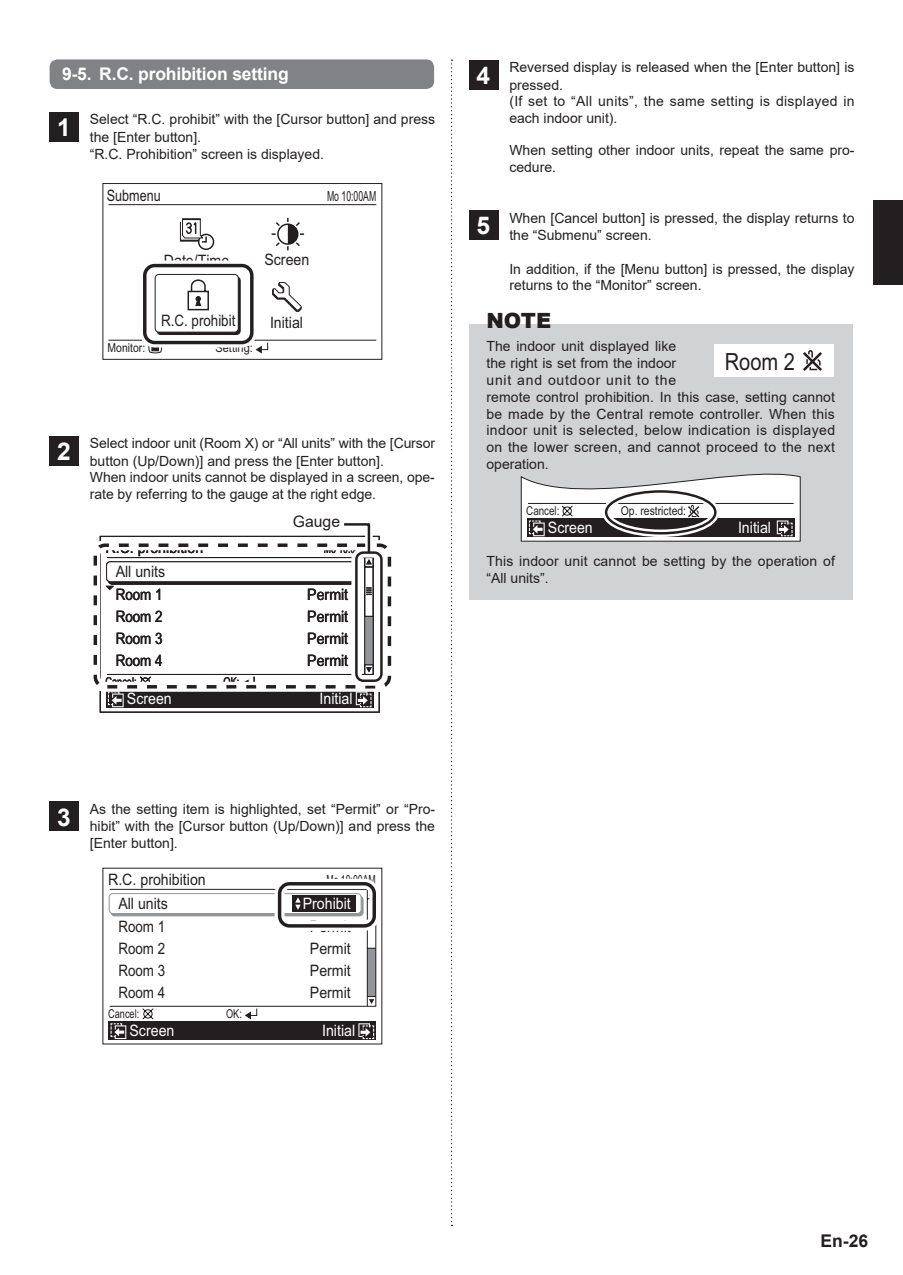
<style>
.page{position:relative;width:903px;height:1275px;background:#fff}
.page>*{position:absolute;margin:0;border:0;box-sizing:border-box;transform-origin:0 0}
.t1{font:700 24.5px "Arial";color:#fff}
.t2{font:23.62px "Arial";color:#231f20;scale:.85 1}
.t3{font:900 21px "Arial";color:#231f20}
.t4{font:700 17.5px "Arial";letter-spacing:-.01em;color:#fff}
.t5{font:700 17.5px "Arial";color:#231f20}
.t6{font:15.75px "Arial";color:#231f20;scale:.9 1}
.t7{font:15.75px "Arial";color:#231f20;scale:.85 1}
.t8{font:15.75px "Arial";color:#fff;scale:.9 1}
.t9{font:15.75px "Arial";color:#231f20;scale:.8 1}
.t10{font:15.75px "Arial";color:#231f20}
.t11{font:14px/17px "Arial";color:#231f20}
.t12{font:14px/16.8px "Arial";letter-spacing:.02em;color:#231f20}
.t13{font:14px "Arial";color:#231f20;scale:.62 1}
.t14{font:12.25px "Arial";color:#231f20;scale:.85 1}
.t15{font:12.25px "Arial";color:#231f20;scale:.75 1}
.t16{font:12.25px "Arial";color:#231f20;scale:.9 1}
.t17{font:12.25px "Arial";color:#231f20;scale:.8 1}
</style>
<div class="page">
<div style="left:873px;top:200px;width:30px;height:84px;background:#231f20"></div>
<div style="left:50px;top:59px;width:384px;height:30px;background:#808285;border-radius:8px"></div>
<div style="left:50px;top:112px;width:29px;height:30px;background:#231f20"></div>
<svg style="left:102px;top:183px;width:280px;height:177px"></svg>
<div style="left:155px;top:274px;width:83px;height:58px;background:#fff;border-radius:4px"></div>
<div style="left:155px;top:274px;width:84px;height:58px;border:1px solid #231f20;border-radius:4px"></div>
<svg style="left:270px;top:216px;width:36px;height:36px"></svg>
<div style="left:198px;top:234px;width:16px;height:16px;border:1px solid #231f20;border-radius:50%"></div>
<svg style="left:180px;top:218px;width:28px;height:25px"></svg>
<svg style="left:148px;top:279px;width:154px;height:75px"></svg>
<div style="left:140px;top:261px;width:117px;height:86px;border:10px solid #fff;border-radius:10px"></div>
<div style="left:143px;top:264px;width:111px;height:80px;border:3px solid #231f20;border-radius:10px"></div>
<div style="left:50px;top:436px;width:29px;height:30px;background:#231f20"></div>
<div style="left:106px;top:689px;width:268px;height:19px;background:#231f20"></div>
<div style="left:90px;top:540px;width:304px;height:152px;border:10px solid #fff;border-radius:10px"></div>
<div style="left:94px;top:543px;width:297px;height:145px;border:3px dashed #231f20;border-radius:10px"></div>
<div style="left:351px;top:548px;width:35px;height:138px;border:10px solid #fff;border-radius:7px"></div>
<svg style="left:106px;top:523px;width:270px;height:184px"></svg>
<div style="left:355px;top:551px;width:28px;height:131px;border:2px solid #231f20;border-radius:7px"></div>
<div style="left:50px;top:801px;width:29px;height:30px;background:#231f20"></div>
<div style="left:367px;top:948px;width:9px;height:48px;background:#939598"></div>
<div style="left:109px;top:889px;width:267px;height:118px;border:1px solid #231f20"></div>
<div style="left:108px;top:1021px;width:268px;height:19px;background:#231f20"></div>
<svg style="left:142px;top:1008px;width:12px;height:12px"></svg>
<svg style="left:245px;top:1008px;width:12px;height:11px"></svg>
<svg style="left:111px;top:1023px;width:15px;height:16px"></svg>
<svg style="left:358px;top:1023px;width:16px;height:16px"></svg>
<div style="left:111px;top:896px;width:252px;height:20px;border:1px solid #939598;border-radius:4px"></div>
<div style="left:109px;top:894px;width:252px;height:19px;background:#fff;border-radius:4px"></div>
<div style="left:109px;top:893px;width:252px;height:21px;border:1px solid #939598;border-radius:4px"></div>
<hr style="left:367px;top:890px;width:1px;height:116px;background:#231f20">
<svg style="left:367px;top:996px;width:9px;height:8px"></svg>
<div style="left:292px;top:895px;width:64px;height:17px;background:#231f20"></div>
<svg style="left:295px;top:897px;width:6px;height:13px"></svg>
<div style="left:275px;top:879px;width:104px;height:52px;border:10px solid #fff;border-radius:10px"></div>
<div style="left:278px;top:882px;width:98px;height:46px;border:3px solid #231f20;border-radius:10px"></div>
<div style="left:469px;top:60px;width:30px;height:30px;background:#231f20"></div>
<div style="left:469px;top:210px;width:30px;height:30px;background:#231f20"></div>
<div style="left:469px;top:324px;width:383px;height:276px;background:#d1d2d4"></div>
<svg style="left:521px;top:474px;width:279px;height:68px;background:#b9b7b8"></svg>
<div style="left:602px;top:488px;width:117px;height:49px;border:7px solid #fff;border-radius:50%"></div>
<div style="left:605px;top:490px;width:111px;height:44px;border:2px solid #231f20;border-radius:50%"></div>
<div style="left:714px;top:345px;width:120px;height:32px;background:#fff"></div>
<svg style="left:803px;top:350px;width:19px;height:21px"></svg>
<svg style="left:451px;top:60px;width:1px;height:1166px"></svg>
<p class="t4" style="left:62px;top:62px;width:228px">9-5. R.C. prohibition setting</p>
<h1 class="t1" style="left:57px;top:110px;width:15px">1</h1>
<p class="t11" style="left:90px;top:111px;width:347px">Select “R.C. prohibit” with the [Cursor button] and press the [Enter button].<br>“R.C. Prohibition” screen is displayed.</p>
<p class="t9" style="left:107px;top:185px;width:69px">Submenu</p>
<p class="t13" style="left:327px;top:187px;width:81px">Mo 10:00AM</p>
<p class="t6" style="left:164px;top:250px;width:74px">Date/Time</p>
<p class="t6" style="left:264px;top:249px;width:51px">Screen</p>
<p class="t7" style="left:161px;top:310px;width:89px">R.C. prohibit</p>
<p class="t14" style="left:108px;top:340px;width:46px">Monitor:</p>
<p class="t16" style="left:215px;top:340px;width:43px">Setting:</p>
<p class="t6" style="left:270px;top:312px;width:38px">Initial</p>
<h1 class="t1" style="left:57px;top:434px;width:15px">2</h1>
<p class="t11" style="left:90px;top:435px;width:347px">Select indoor unit (Room X) or “All units” with the [Cursor button (Up/Down)] and press the [Enter button].<br>When indoor units cannot be displayed in a screen, ope&shy;rate by referring to the gauge at the right edge.</p>
<p class="t6" style="left:106px;top:537px;width:110px">R.C. prohibition</p>
<p class="t13" style="left:324px;top:539px;width:81px">Mo 10:00AM</p>
<p class="t10" style="left:293px;top:511px;width:49px">Gauge</p>
<p class="t6" style="left:116px;top:561px;width:57px">All units</p>
<p class="t7" style="left:116px;top:584px;width:57px">Room 1</p>
<p class="t6" style="left:307px;top:584px;width:47px">Permit</p>
<p class="t7" style="left:116px;top:606px;width:57px">Room 2</p>
<p class="t6" style="left:307px;top:606px;width:47px">Permit</p>
<p class="t7" style="left:116px;top:628px;width:57px">Room 3</p>
<p class="t6" style="left:307px;top:628px;width:47px">Permit</p>
<p class="t7" style="left:116px;top:650px;width:57px">Room 4</p>
<p class="t6" style="left:307px;top:650px;width:47px">Permit</p>
<p class="t15" style="left:106px;top:674px;width:43px">Cancel:</p>
<p class="t15" style="left:223px;top:674px;width:23px">OK:</p>
<p class="t8" style="left:127px;top:688px;width:51px">Screen</p>
<p class="t8" style="left:319px;top:688px;width:38px">Initial</p>
<h1 class="t1" style="left:57px;top:800px;width:15px">3</h1>
<p class="t11" style="left:90px;top:800px;width:347px;text-align:justify">As the setting item is highlighted, set “Permit” or “Pro&shy;hibit” with the [Cursor button (Up/Down)] and press the [Enter button].</p>
<p class="t6" style="left:108px;top:869px;width:110px">R.C. prohibition</p>
<p class="t13" style="left:326px;top:871px;width:81px">Mo 10:00AM</p>
<p class="t6" style="left:118px;top:893px;width:57px">All units</p>
<p class="t8" style="left:303px;top:893px;width:55px">Prohibit</p>
<p class="t7" style="left:118px;top:916px;width:57px">Room 1</p>
<p class="t6" style="left:310px;top:916px;width:47px">Permit</p>
<p class="t7" style="left:118px;top:938px;width:57px">Room 2</p>
<p class="t6" style="left:310px;top:938px;width:47px">Permit</p>
<p class="t7" style="left:118px;top:960px;width:57px">Room 3</p>
<p class="t6" style="left:310px;top:960px;width:47px">Permit</p>
<p class="t7" style="left:118px;top:982px;width:57px">Room 4</p>
<p class="t6" style="left:310px;top:982px;width:47px">Permit</p>
<p class="t15" style="left:108px;top:1005px;width:43px">Cancel:</p>
<p class="t15" style="left:226px;top:1005px;width:23px">OK:</p>
<p class="t8" style="left:129px;top:1020px;width:51px">Screen</p>
<p class="t8" style="left:322px;top:1020px;width:38px">Initial</p>
<h1 class="t1" style="left:476px;top:58px;width:15px">4</h1>
<p class="t11" style="left:509px;top:59px;width:347px">Reversed display is released when the [Enter button] is pressed.<br>(If set to “All units”, the same setting is displayed in each indoor unit).</p>
<p class="t11" style="left:509px;top:142px;width:347px">When setting other indoor units, repeat the same pro&shy;cedure.</p>
<h1 class="t1" style="left:476px;top:208px;width:15px">5</h1>
<p class="t11" style="left:509px;top:209px;width:347px">When [Cancel button] is pressed, the display returns to the “Submenu” screen.</p>
<p class="t11" style="left:509px;top:260px;width:347px">In addition, if the [Menu button] is pressed, the display returns to the “Monitor” screen.</p>
<h3 class="t3" style="left:486px;top:305px;width:66px">NOTE</h3>
<p class="t12" style="left:486px;top:338px;width:350px">The indoor unit displayed like<br>the right is set from the indoor<br>unit and outdoor unit to the<br>remote control prohibition. In this case, setting cannot be made by the Central remote controller. When this indoor unit is selected, below indication is displayed on the lower screen, and cannot proceed to the next operation.</p>
<h2 class="t2" style="left:725px;top:346px;width:84px">Room 2</h2>
<p class="t17" style="left:526px;top:503px;width:43px">Cancel:</p>
<p class="t14" style="left:621px;top:503px;width:78px">Op. restricted:</p>
<p class="t11" style="left:486px;top:553px;width:350px">This indoor unit cannot be setting by the operation of “All units”.</p>
<p class="t8" style="left:548px;top:517px;width:51px">Screen</p>
<p class="t8" style="left:738px;top:517px;width:38px">Initial</p>
<p class="t5" style="left:820px;top:1229px;width:49px">En-26</p>
</div>
